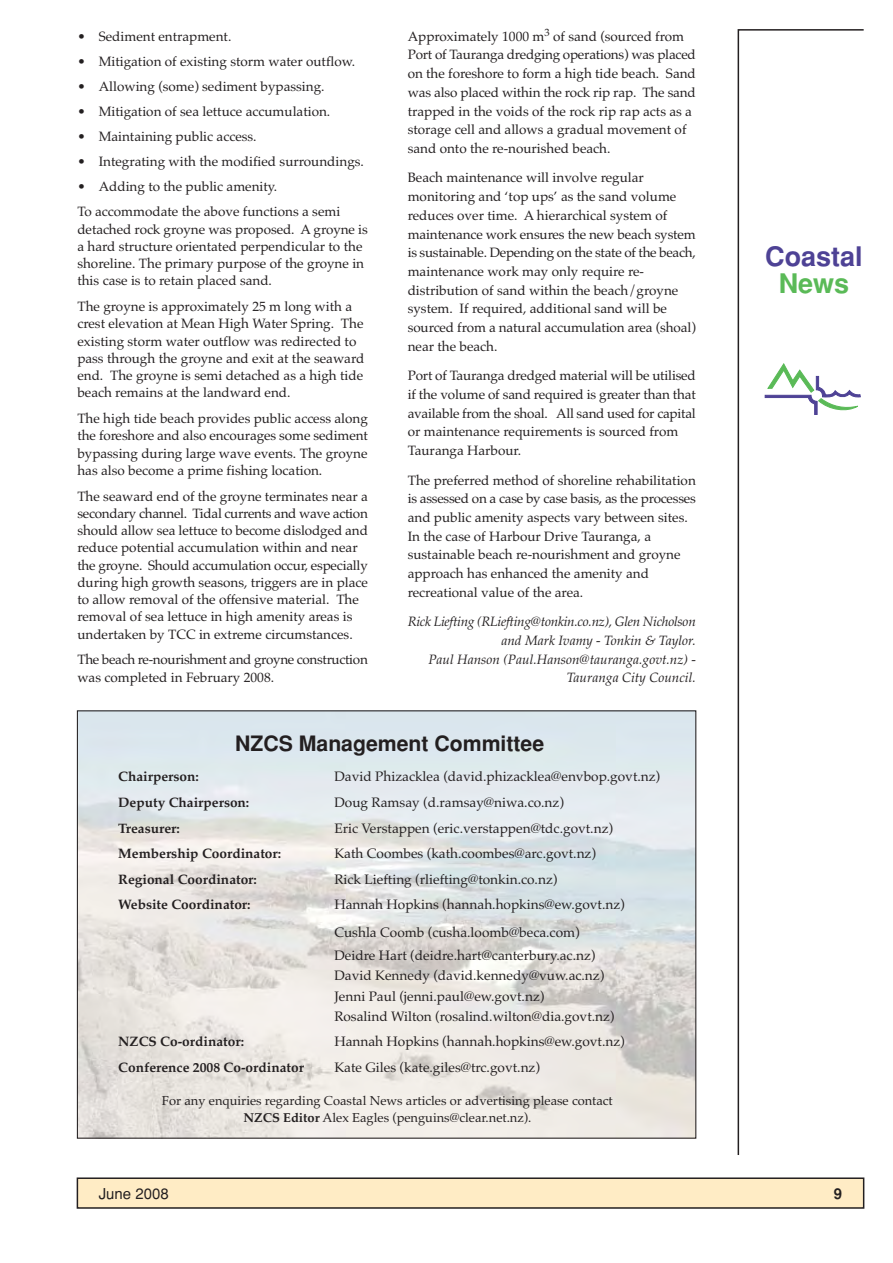
<style>
.page{position:relative;width:893px;height:1263px;background:#fff}
.page>*{position:absolute;margin:0;border:0;box-sizing:border-box;transform-origin:0 0}
.t1{font:700 27px "Helvetica";color:#4e4295}
.t2{font:700 27px "Helvetica";color:#5aba57}
.t3{font:700 21.15px "Helvetica";color:#231f20}
.t4{font:15px "Helvetica";color:#231f20}
.t5{font:700 15px "Helvetica";color:#231f20}
.t6{font:13.65px/20.2px "Palatino";color:#231f20}
.t7{font:700 13.65px "Palatino";color:#231f20}
.t8{font:13.5px/18.8px "Palatino";color:#231f20}
.t9{font:italic 13.5px/18.8px "Palatino";color:#231f20;text-align:right}
.t10{font:13.5px/17.2px "Palatino";letter-spacing:-.02em;color:#231f20}
.t11{font:12.9px/16.6px "Palatino";color:#231f20;text-align:center}
.s1{font-weight:700}
</style>
<div class="page">
<div style="left:77px;top:1177px;width:787px;height:32px;background:#ffecc5;border:2px solid #231f20"></div>
<svg style="left:737px;top:29px;width:127px;height:1126px"></svg>
<svg style="left:765px;top:364px;width:95px;height:51px"></svg>
<img style="left:79px;top:712px;width:615px;height:425px">
<p class="t8" style="left:77px;top:28px;width:155px">• Sediment entrapment.</p>
<p class="t8" style="left:77px;top:53px;width:279px">• Mitigation of existing storm water outflow.</p>
<p class="t8" style="left:77px;top:78px;width:249px">• Allowing (some) sediment bypassing.</p>
<p class="t8" style="left:77px;top:103px;width:254px">• Mitigation of sea lettuce accumulation.</p>
<p class="t8" style="left:77px;top:128px;width:181px">• Maintaining public access.</p>
<p class="t8" style="left:77px;top:153px;width:288px">• Integrating with the modified surroundings.</p>
<p class="t8" style="left:77px;top:175px;width:264px;line-height:25.8px">• Adding to the public amenity.<br>To accommodate the above functions a semi</p>
<p class="t8" style="left:77px;top:222px;width:292px;line-height:17.2px">detached rock groyne was proposed. A groyne is a hard structure orientated perpendicular to the shoreline. The primary purpose of the groyne in this case is to retain placed sand.</p>
<p class="t8" style="left:77px;top:300px;width:288px;line-height:17.2px">The groyne is approximately 25 m long with a crest elevation at Mean High Water Spring. The existing storm water outflow was redirected to pass through the groyne and exit at the seaward end. The groyne is semi detached as a high tide beach remains at the landward end.</p>
<p class="t8" style="left:77px;top:412px;width:292px;line-height:17.2px;text-align:justify">The high tide beach provides public access along the foreshore and also encourages some sediment bypassing during large wave events. The groyne has also become a prime fishing location.</p>
<p class="t8" style="left:77px;top:489px;width:292px;line-height:17.2px">The seaward end of the groyne terminates near a secondary channel. Tidal currents and wave action should allow sea lettuce to become dislodged and reduce potential accumulation within and near the groyne. Should accumulation occur, especially during high growth seasons, triggers are in place to allow removal of the offensive material. The removal of sea lettuce in high amenity areas is undertaken by TCC in extreme circumstances.</p>
<p class="t10" style="left:77px;top:653px;width:292px">The beach re-nourishment and groyne construction was completed in February 2008.</p>
<p class="t8" style="left:408px;top:28px;width:289px">Approximately 1000 m<sup>3</sup> of sand (sourced from Port of Tauranga dredging operations) was placed on the foreshore to form a high tide beach. Sand was also placed within the rock rip rap. The sand trapped in the voids of the rock rip rap acts as a storage cell and allows a gradual movement of sand onto the re-nourished beach.</p>
<p class="t8" style="left:408px;top:170px;width:289px">Beach maintenance will involve regular monitoring and ‘top ups’ as the sand volume reduces over time. A hierarchical system of maintenance work ensures the new beach system is sustainable. Depending on the state of the beach, maintenance work may only require re&shy;distribution of sand within the beach/groyne system. If required, additional sand will be sourced from a natural accumulation area (shoal) near the beach.</p>
<p class="t8" style="left:408px;top:368px;width:289px">Port of Tauranga dredged material will be utilised if the volume of sand required is greater than that available from the shoal. All sand used for capital or maintenance requirements is sourced from Tauranga Harbour.</p>
<p class="t8" style="left:408px;top:472px;width:289px">The preferred method of shoreline rehabilitation is assessed on a case by case basis, as the processes and public amenity aspects vary between sites.<br>In the case of Harbour Drive Tauranga, a sustainable beach re-nourishment and groyne approach has enhanced the amenity and recreational value of the area.</p>
<p class="t9" style="left:408px;top:614px;width:289px">Rick Liefting (RLiefting@tonkin.co.nz), Glen Nicholson and Mark Ivamy - Tonkin &amp; Taylor.<br>Paul Hanson (Paul.Hanson@tauranga.govt.nz) - Tauranga City Council.</p>
<h2 class="t3" style="left:235px;top:736px;width:310px">NZCS Management Committee</h2>
<p class="t7" style="left:118px;top:772px;width:82px">Chairperson:</p>
<p class="t6" style="left:334px;top:768px;width:327px">David Phizacklea (david.phizacklea@envbop.govt.nz)</p>
<p class="t7" style="left:118px;top:797px;width:133px">Deputy Chairperson:</p>
<p class="t6" style="left:334px;top:794px;width:231px">Doug Ramsay (d.ramsay@niwa.co.nz)</p>
<p class="t7" style="left:118px;top:823px;width:63px">Treasurer:</p>
<p class="t6" style="left:334px;top:819px;width:280px">Eric Verstappen (eric.verstappen@tdc.govt.nz)</p>
<p class="t7" style="left:118px;top:848px;width:164px">Membership Coordinator:</p>
<p class="t6" style="left:334px;top:845px;width:263px">Kath Coombes (kath.coombes@arc.govt.nz)</p>
<p class="t7" style="left:118px;top:874px;width:140px">Regional Coordinator:</p>
<p class="t6" style="left:334px;top:870px;width:224px">Rick Liefting (rliefting@tonkin.co.nz)</p>
<p class="t7" style="left:118px;top:899px;width:134px">Website Coordinator:</p>
<p class="t6" style="left:334px;top:892px;width:292px;line-height:28.2px">Hannah Hopkins (hannah.hopkins@ew.govt.nz)<br>Cushla Coomb (cusha.loomb@beca.com)</p>
<p class="t6" style="left:334px;top:947px;width:281px">Deidre Hart (deidre.hart@canterbury.ac.nz)<br>David Kennedy (david.kennedy@vuw.ac.nz)<br>Jenni Paul (jenni.paul@ew.govt.nz)<br>Rosalind Wilton (rosalind.wilton@dia.govt.nz)</p>
<p class="t7" style="left:118px;top:1036px;width:127px">NZCS Co-ordinator:</p>
<p class="t6" style="left:334px;top:1033px;width:292px">Hannah Hopkins (hannah.hopkins@ew.govt.nz)</p>
<p class="t7" style="left:118px;top:1062px;width:187px">Conference 2008 Co-ordinator</p>
<p class="t6" style="left:334px;top:1059px;width:207px">Kate Giles (kate.giles@trc.govt.nz)</p>
<p class="t11" style="left:162px;top:1094px;width:452px">For any enquiries regarding Coastal News articles or advertising please contact<br><span class="s1">NZCS Editor</span> Alex Eagles (penguins@clear.net.nz).</p>
<p class="t4" style="left:99px;top:1188px;width:72px">June 2008</p>
<h1 class="t1" style="left:765px;top:246px;width:99px">Coastal</h1>
<h1 class="t2" style="left:778px;top:273px;width:72px">News</h1>
<p class="t5" style="left:833px;top:1188px;width:10px">9</p>
</div>
